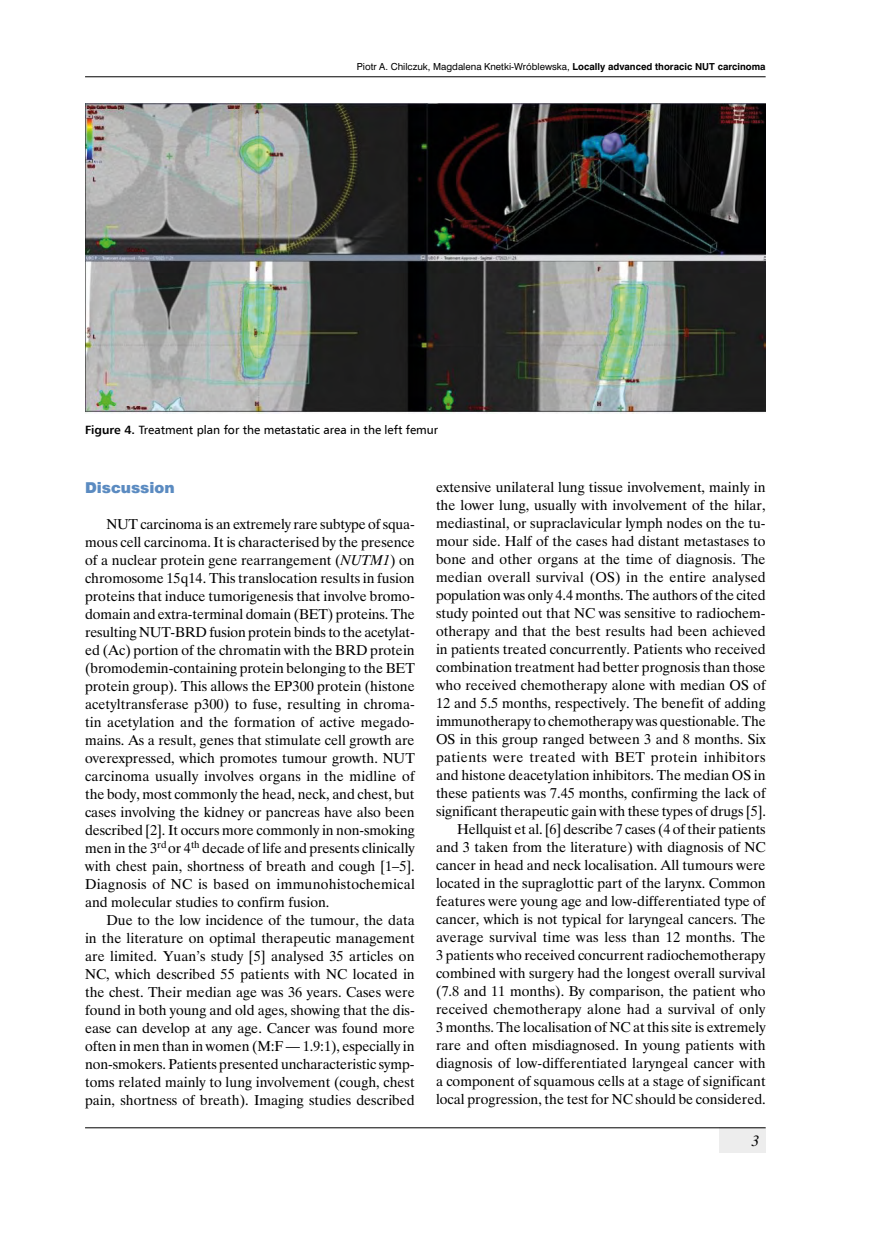
<style>
.page{position:relative;width:872px;height:1234px;background:#fff}
.page>*{position:absolute;margin:0;border:0;box-sizing:border-box;transform-origin:0 0}
.t1{font:15px "Swis 721 Blk EU";color:#5b8bc1}
.t2{font:italic 15px "Time Ibis EE";color:#000}
.t3{font:14.25px/18px "Time Ibis EE";color:#000;text-align:justify}
.t4{font:12px "Humnst 777 EU";color:#000}
.t5{font:9px "Swis 721 PL";color:#000}
.s1{font-weight:700}
.s2{font-style:italic}
</style>
<div class="page">
<hr style="left:85px;top:76px;width:680px;height:1px;background:#000">
<div style="left:719px;top:1127px;width:46px;height:25px;background:#ededed"></div>
<hr style="left:85px;top:1127px;width:680px;height:1px;background:#000">
<img style="left:85px;top:104px;width:680px;height:309px">
<p class="t5" style="left:357px;top:61px;width:410px">Piotr A. Chilczuk, Magdalena Knetki-Wróblewska, <span class="s1">Locally advanced thoracic NUT carcinoma</span></p>
<p class="t4" style="left:85px;top:422px;width:355px"><span class="s1">Figure 4.</span> Treatment plan for the metastatic area in the left femur</p>
<p class="t1" style="left:85px;top:478px;width:91px">Discussion</p>
<p class="t3" style="left:85px;top:514px;width:331px;text-indent:21px">NUT carcinoma is an extremely rare subtype of squa&shy;mous cell carcinoma. It is characterised by the presence of a nuclear protein gene rearrangement (<span class="s2">NUTM1</span>) on chromosome 15q14. This translocation results in fusion proteins that induce tumorigenesis that involve bromo&shy;domain and extra-terminal domain (BET) proteins. The resulting NUT-BRD fusion protein binds to the acetylat&shy;ed (Ac) portion of the chromatin with the BRD protein (bromodemin-containing protein belonging to the BET protein group). This allows the EP300 protein (histone acetyltransferase p300) to fuse, resulting in chroma&shy;tin acetylation and the formation of active megado&shy;mains. As a result, genes that stimulate cell growth are overexpressed, which promotes tumour growth. NUT carcinoma usually involves organs in the midline of the body, most commonly the head, neck, and chest, but cases involving the kidney or pancreas have also been described [2]. It occurs more commonly in non-smoking men in the 3<sup>rd</sup> or 4<sup>th</sup> decade of life and presents clinically with chest pain, shortness of breath and cough [1–5].<br>Diagnosis of NC is based on immunohistochemical and molecular studies to confirm fusion.</p>
<p class="t3" style="left:85px;top:910px;width:331px;text-indent:21px">Due to the low incidence of the tumour, the data in the literature on optimal therapeutic management are limited. Yuan’s study [5] analysed 35 articles on NC, which described 55 patients with NC located in the chest. Their median age was 36 years. Cases were found in both young and old ages, showing that the dis&shy;ease can develop at any age. Cancer was found more often in men than in women (M:F — 1.9:1), especially in non-smokers. Patients presented uncharacteristic symp&shy;toms related mainly to lung involvement (cough, chest pain, shortness of breath). Imaging studies described</p>
<p class="t3" style="left:436px;top:477px;width:331px;text-align:right">extensive unilateral lung tissue involvement, mainly in the lower lung, usually with involvement of the hilar, mediastinal, or supraclavicular lymph nodes on the tu&shy;mour side. Half of the cases had distant metastases to bone and other organs at the time of diagnosis. The median overall survival (OS) in the entire analysed population was only 4.4 months. The authors of the cited study pointed out that NC was sensitive to radiochem&shy;otherapy and that the best results had been achieved in patients treated concurrently. Patients who received combination treatment had better prognosis than those who received chemotherapy alone with median OS of 12 and 5.5 months, respectively. The benefit of adding immunotherapy to chemotherapy was questionable. The OS in this group ranged between 3 and 8 months. Six patients were treated with BET protein inhibitors and histone deacetylation inhibitors. The median OS in these patients was 7.45 months, confirming the lack of significant therapeutic gain with these types of drugs [5].<br>Hellquist et al. [6] describe 7 cases (4 of their patients and 3 taken from the literature) with diagnosis of NC cancer in head and neck localisation. All tumours were located in the supraglottic part of the larynx. Common features were young age and low-differentiated type of cancer, which is not typical for laryngeal cancers. The average survival time was less than 12 months. The 3 patients who received concurrent radiochemotherapy combined with surgery had the longest overall survival (7.8 and 11 months). By comparison, the patient who received chemotherapy alone had a survival of only 3 months. The localisation of NC at this site is extremely rare and often misdiagnosed. In young patients with diagnosis of low-differentiated laryngeal cancer with a component of squamous cells at a stage of significant local progression, the test for NC should be considered.</p>
<p class="t2" style="left:751px;top:1131px;width:9px">3</p>
</div>
